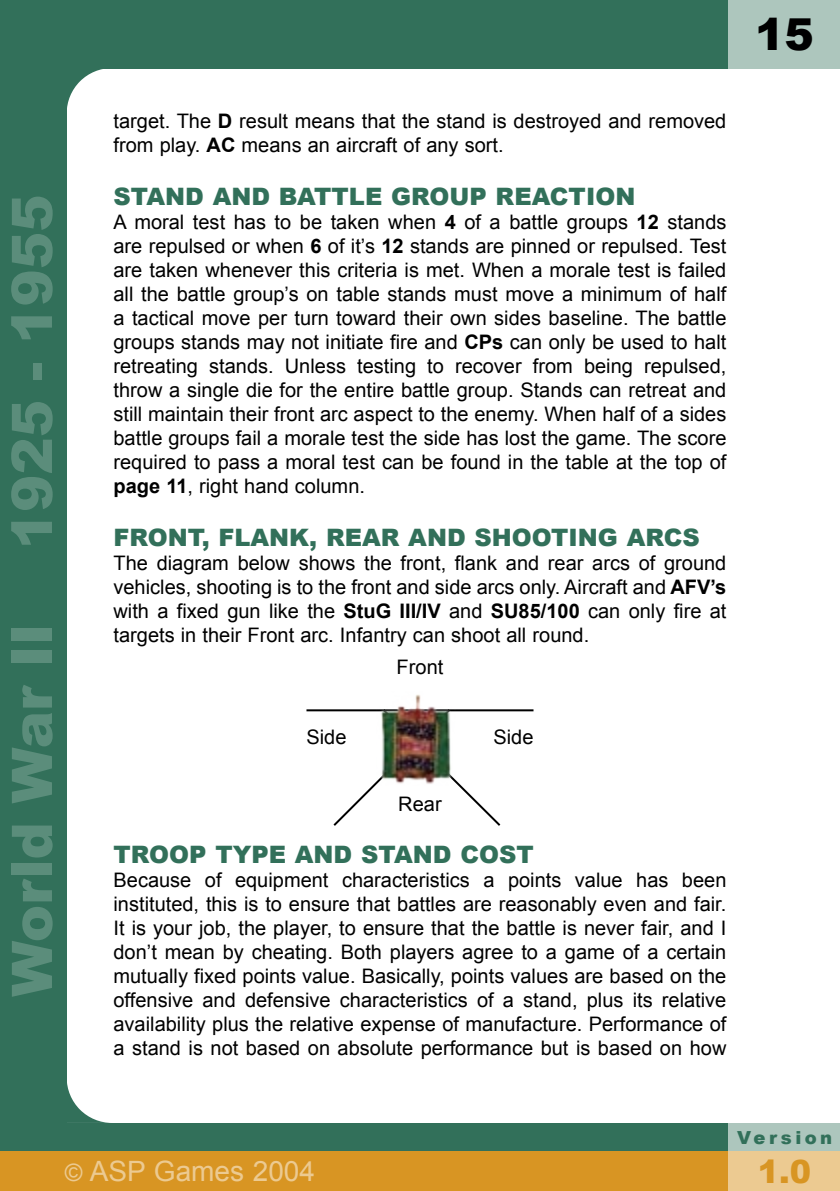
<style>
.page{position:relative;width:840px;height:1191px;background:#fff}
.page>*{position:absolute;margin:0;border:0;box-sizing:border-box;transform-origin:0 0}
.t1{font:900 56px "Arial";color:#5b8d7b}
.t2{font:900 44px "Arial";color:#000}
.t3{font:900 32px "Arial";color:#d89523}
.t4{font:28px "Arial";color:#ecca91}
.t5{font:900 24px "Arial";color:#32705a}
.t6{font:20px/24px "Arial";color:#000;text-align:justify}
.t7{font:900 18px "Arial";letter-spacing:.19em;color:#32705a}
.s1{font-weight:700}
.s2{font-size:24px}
</style>
<div class="page">
<div style="left:0;top:0;width:67px;height:1151px;background:#32705a"></div>
<div style="left:0;top:0;width:727px;height:68px;background:#32705a"></div>
<div style="left:727px;top:0;width:112px;height:68px;background:#adc6bd"></div>
<div style="left:0;top:1123px;width:727px;height:28px;background:#32705a"></div>
<svg style="left:67px;top:68px;width:45px;height:40px"></svg>
<svg style="left:67px;top:1083px;width:43px;height:40px"></svg>
<div style="left:0;top:1151px;width:727px;height:40px;background:#d89523"></div>
<div style="left:727px;top:1123px;width:112px;height:28px;background:#adc6bd"></div>
<div style="left:727px;top:1151px;width:112px;height:40px;background:#ecca91"></div>
<hr style="left:306px;top:709px;width:227px;height:2px;background:#000">
<svg style="left:331px;top:709px;width:171px;height:117px"></svg>
<img style="left:376px;top:694px;width:83px;height:91px">
<h1 class="t1" style="left:1px;top:549px;width:356px;rotate:-90deg">1925 - 1955</h1>
<h1 class="t1" style="left:1px;top:996px;width:374px;rotate:-90deg">World War II</h1>
<p class="t6" style="left:113px;top:109px;width:614px">target. The <span class="s1">D</span> result means that the stand is destroyed and removed from play. <span class="s1">AC</span> means an aircraft of any sort.</p>
<p class="t5" style="left:113px;top:183px;width:523px">STAND AND BATTLE GROUP REACTION</p>
<p class="t6" style="left:113px;top:210px;width:614px">A moral test has to be taken when <span class="s1">4</span> of a battle groups <span class="s1">12</span> stands are repulsed or when <span class="s1">6</span> of it’s <span class="s1">12</span> stands are pinned or repulsed. Test are taken whenever this criteria is met. When a morale test is failed all the battle group’s on table stands must move a minimum of half a tactical move per turn toward their own sides baseline. The battle groups stands may not initiate fire and <span class="s1">CPs</span> can only be used to halt retreating stands. Unless testing to recover from being repulsed, throw a single die for the entire battle group. Stands can retreat and still maintain their front arc aspect to the enemy. When half of a sides battle groups fail a morale test the side has lost the game. The score required to pass a moral test can be found in the table at the top of <span class="s1">page 11</span>, right hand column.</p>
<p class="t5" style="left:113px;top:524px;width:587px">FRONT, FLANK, REAR AND SHOOTING ARCS</p>
<p class="t6" style="left:113px;top:551px;width:614px">The diagram below shows the front, flank and rear arcs of ground vehicles, shooting is to the front and side arcs only. Aircraft and <span class="s1">AFV’s </span>with a fixed gun like the <span class="s1">StuG III/IV</span> and <span class="s1">SU85/100</span> can only fire at targets in their Front arc. Infantry can shoot all round.</p>
<p class="t6" style="left:396px;top:654px;width:48px">Front</p>
<p class="t6" style="left:306px;top:725px;width:42px">Side</p>
<p class="t6" style="left:493px;top:725px;width:42px">Side</p>
<p class="t6" style="left:398px;top:792px;width:45px">Rear</p>
<p class="t5" style="left:113px;top:840px;width:421px">TROOP TYPE AND STAND COST</p>
<p class="t6" style="left:113px;top:867px;width:614px">Because of equipment characteristics a points value has been instituted, this is to ensure that battles are reasonably even and fair.<br>It is your job, the player, to ensure that the battle is never fair, and I don’t mean by cheating. Both players agree to a game of a certain mutually fixed points value. Basically, points values are based on the offensive and defensive characteristics of a stand, plus its relative availability plus the relative expense of manufacture. Performance of a stand is not based on absolute performance but is based on how</p>
<h2 class="t2" style="left:754px;top:10px;width:60px">15</h2>
<h3 class="t4" style="left:65px;top:1155px;width:252px"><span class="s2">©</span> ASP Games 2004</h3>
<p class="t7" style="left:736px;top:1127px;width:97px">Version</p>
<h3 class="t3" style="left:757px;top:1153px;width:55px">1.0</h3>
</div>
